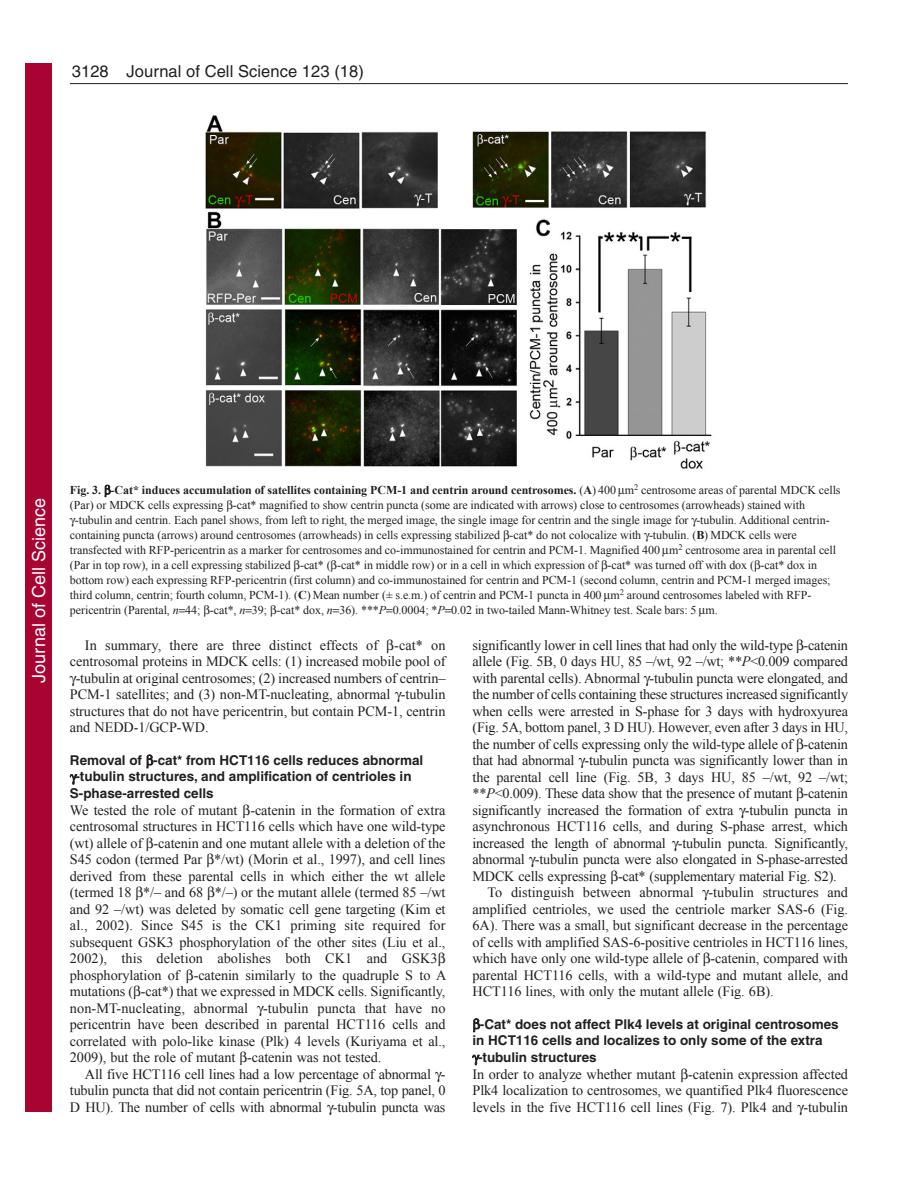
<style>
.page{position:relative;width:918px;height:1188px;background:#fff}
.page>*{position:absolute;margin:0;border:0;box-sizing:border-box;transform-origin:0 0}
.t1{font:18px "Helvetica";color:#fff}
.t2{font:16.5px "Helvetica";letter-spacing:.005em;color:#231f20}
.t3{font:14.25px/16.5px "Times New Roman";letter-spacing:-.005em;color:#231f20;text-align:justify}
.t4{font:700 13.5px "Helvetica";color:#231f20}
.t5{font:12px "Times New Roman";letter-spacing:-.005em;color:#231f20}
.t6{font:700 12px "Times New Roman";letter-spacing:-.005em;color:#231f20}
.s1{font-weight:400}
.s2{font-weight:700}
.s3{font-style:italic}
</style>
<div class="page">
<hr style="left:70px;top:83px;width:778px;height:1px;background:#231f20">
<img style="left:205px;top:115px;width:507px;height:354px">
<div style="left:26px;top:64px;width:26px;height:1048px;background:#a90332"></div>
<p class="t2" style="left:72px;top:65px;width:294px">3128 Journal of Cell Science 123 (18)</p>
<p class="t1" style="left:28px;top:683px;width:186px;rotate:-90deg">Journal of Cell Science</p>
<p class="t6" style="left:70px;top:483px;width:772px">Fig. 3. -Cat* induces accumulation of satellites containing PCM-1 and centrin around centrosomes. <span class="s1">(</span>A<span class="s1">) 400 m</span><sup>2</sup> <span class="s1">centrosome areas of parental MDCK cells</span></p>
<p class="t5" style="left:70px;top:498px;width:737px">(Par) or MDCK cells expressing -cat* magnified to show centrin puncta (some are indicated with arrows) close to centrosomes (arrowheads) stained with</p>
<p class="t5" style="left:75px;top:513px;width:756px">-tubulin and centrin. Each panel shows, from left to right, the merged image, the single image for centrin and the single image for -tubulin. Additional centrin-</p>
<p class="t5" style="left:70px;top:528px;width:728px">containing puncta (arrows) around centrosomes (arrowheads) in cells expressing stabilized -cat* do not colocalize with -tubulin. (<span class="s2">B</span>) MDCK cells were</p>
<p class="t5" style="left:70px;top:543px;width:768px">transfected with RFP-pericentrin as a marker for centrosomes and co-immunostained for centrin and PCM-1. Magnified 400 m<sup>2</sup> centrosome area in parental cell</p>
<p class="t5" style="left:70px;top:558px;width:749px">(Par in top row), in a cell expressing stabilized -cat* ( -cat* in middle row) or in a cell in which expression of -cat* was turned off with dox ( -cat* dox in</p>
<p class="t5" style="left:70px;top:573px;width:762px">bottom row) each expressing RFP-pericentrin (first column) and co-immunostained for centrin and PCM-1 (second column, centrin and PCM-1 merged images;</p>
<p class="t5" style="left:70px;top:588px;width:743px">third column, centrin; fourth column, PCM-1). (<span class="s2">C</span>) Mean number (± s.e.m.) of centrin and PCM-1 puncta in 400 m<sup>2</sup> around centrosomes labeled with RFP-</p>
<p class="t5" style="left:70px;top:603px;width:649px">pericentrin (Parental, <span class="s3">n</span> 44; -cat*, <span class="s3">n</span> 39; -cat* dox, <span class="s3">n</span> 36). ***<span class="s3">P</span> 0.0004; *<span class="s3">P</span> 0.02 in two-tailed Mann-Whitney test. Scale bars: 5 m.</p>
<p class="t3" style="left:85px;top:636px;width:362px">In summary, there are three distinct effects of -cat* on</p>
<p class="t3" style="left:70px;top:653px;width:377px">centrosomal proteins in MDCK cells: (1) increased mobile pool of</p>
<p class="t3" style="left:76px;top:669px;width:371px">-tubulin at original centrosomes; (2) increased numbers of centrin–</p>
<p class="t3" style="left:70px;top:686px;width:377px">PCM-1 satellites; and (3) non-MT-nucleating, abnormal -tubulin</p>
<p class="t3" style="left:70px;top:702px;width:377px">structures that do not have pericentrin, but contain PCM-1, centrin</p>
<p class="t3" style="left:70px;top:719px;width:140px">and NEDD-1/GCP-WD.</p>
<p class="t4" style="left:70px;top:755px;width:355px">Removal of -cat* from HCT116 cells reduces abnormal</p>
<p class="t4" style="left:75px;top:772px;width:338px">-tubulin structures, and amplification of centrioles in</p>
<p class="t4" style="left:70px;top:788px;width:145px">S-phase-arrested cells</p>
<p class="t3" style="left:70px;top:801px;width:378px;text-align:left">We tested the role of mutant -catenin in the formation of extra centrosomal structures in HCT116 cells which have one wild-type (wt) allele of -catenin and one mutant allele with a deletion of the S45 codon (termed Par */wt) (Morin et al., 1997), and cell lines derived from these parental cells in which either the wt allele (termed 18 */– and 68 */–) or the mutant allele (termed 85 –/wt and 92 –/wt) was deleted by somatic cell gene targeting (Kim et al., 2002). Since S45 is the CK1 priming site required for subsequent GSK3 phosphorylation of the other sites (Liu et al., 2002), this deletion abolishes both CK1 and GSK3 phosphorylation of -catenin similarly to the quadruple S to A mutations ( -cat*) that we expressed in MDCK cells. Significantly, non-MT-nucleating, abnormal -tubulin puncta that have no pericentrin have been described in parental HCT116 cells and correlated with polo-like kinase (Plk) 4 levels (Kuriyama et al., 2009), but the role of mutant -catenin was not tested.</p>
<p class="t3" style="left:70px;top:1065px;width:377px;text-indent:15px">All five HCT116 cell lines had a low percentage of abnormal - tubulin puncta that did not contain pericentrin (Fig. 5A, top panel, 0<br>D HU). The number of cells with abnormal -tubulin puncta was</p>
<p class="t3" style="left:472px;top:636px;width:377px">significantly lower in cell lines that had only the wild-type -catenin</p>
<p class="t3" style="left:472px;top:653px;width:377px">allele (Fig. 5B, 0 days HU, 85 –/wt, 92 –/wt; **<span class="s3">P</span>&lt;0.009 compared</p>
<p class="t3" style="left:472px;top:669px;width:377px">with parental cells). Abnormal -tubulin puncta were elongated, and</p>
<p class="t3" style="left:472px;top:686px;width:377px">the number of cells containing these structures increased significantly</p>
<p class="t3" style="left:472px;top:702px;width:377px">when cells were arrested in S-phase for 3 days with hydroxyurea</p>
<p class="t3" style="left:472px;top:719px;width:377px">(Fig. 5A, bottom panel, 3 D HU). However, even after 3 days in HU,</p>
<p class="t3" style="left:472px;top:735px;width:377px">the number of cells expressing only the wild-type allele of -catenin</p>
<p class="t3" style="left:472px;top:752px;width:377px">that had abnormal -tubulin puncta was significantly lower than in</p>
<p class="t3" style="left:472px;top:768px;width:377px">the parental cell line (Fig. 5B, 3 days HU, 85 –/wt, 92 –/wt;</p>
<p class="t3" style="left:472px;top:785px;width:377px">**<span class="s3">P</span>&lt;0.009). These data show that the presence of mutant -catenin</p>
<p class="t3" style="left:473px;top:801px;width:377px">significantly increased the formation of extra -tubulin puncta in</p>
<p class="t3" style="left:473px;top:818px;width:377px">asynchronous HCT116 cells, and during S-phase arrest, which</p>
<p class="t3" style="left:473px;top:834px;width:377px">increased the length of abnormal -tubulin puncta. Significantly,</p>
<p class="t3" style="left:473px;top:851px;width:377px">abnormal -tubulin puncta were also elongated in S-phase-arrested</p>
<p class="t3" style="left:473px;top:867px;width:366px">MDCK cells expressing -cat* (supplementary material Fig. S2).</p>
<p class="t3" style="left:488px;top:884px;width:362px">To distinguish between abnormal -tubulin structures and</p>
<p class="t3" style="left:473px;top:900px;width:377px">amplified centrioles, we used the centriole marker SAS-6 (Fig.</p>
<p class="t3" style="left:473px;top:917px;width:377px">6A). There was a small, but significant decrease in the percentage</p>
<p class="t3" style="left:473px;top:933px;width:377px">of cells with amplified SAS-6-positive centrioles in HCT116 lines,</p>
<p class="t3" style="left:473px;top:950px;width:377px">which have only one wild-type allele of -catenin, compared with</p>
<p class="t3" style="left:473px;top:966px;width:377px">parental HCT116 cells, with a wild-type and mutant allele, and</p>
<p class="t3" style="left:473px;top:983px;width:303px">HCT116 lines, with only the mutant allele (Fig. 6B).</p>
<p class="t4" style="left:480px;top:1019px;width:360px">-Cat* does not affect Plk4 levels at original centrosomes</p>
<p class="t4" style="left:472px;top:1036px;width:352px">in HCT116 cells and localizes to only some of the extra</p>
<p class="t4" style="left:478px;top:1052px;width:120px">-tubulin structures</p>
<p class="t3" style="left:472px;top:1065px;width:377px">In order to analyze whether mutant -catenin expression affected Plk4 localization to centrosomes, we quantified Plk4 fluorescence levels in the five HCT116 cell lines (Fig. 7). Plk4 and -tubulin</p>
</div>
